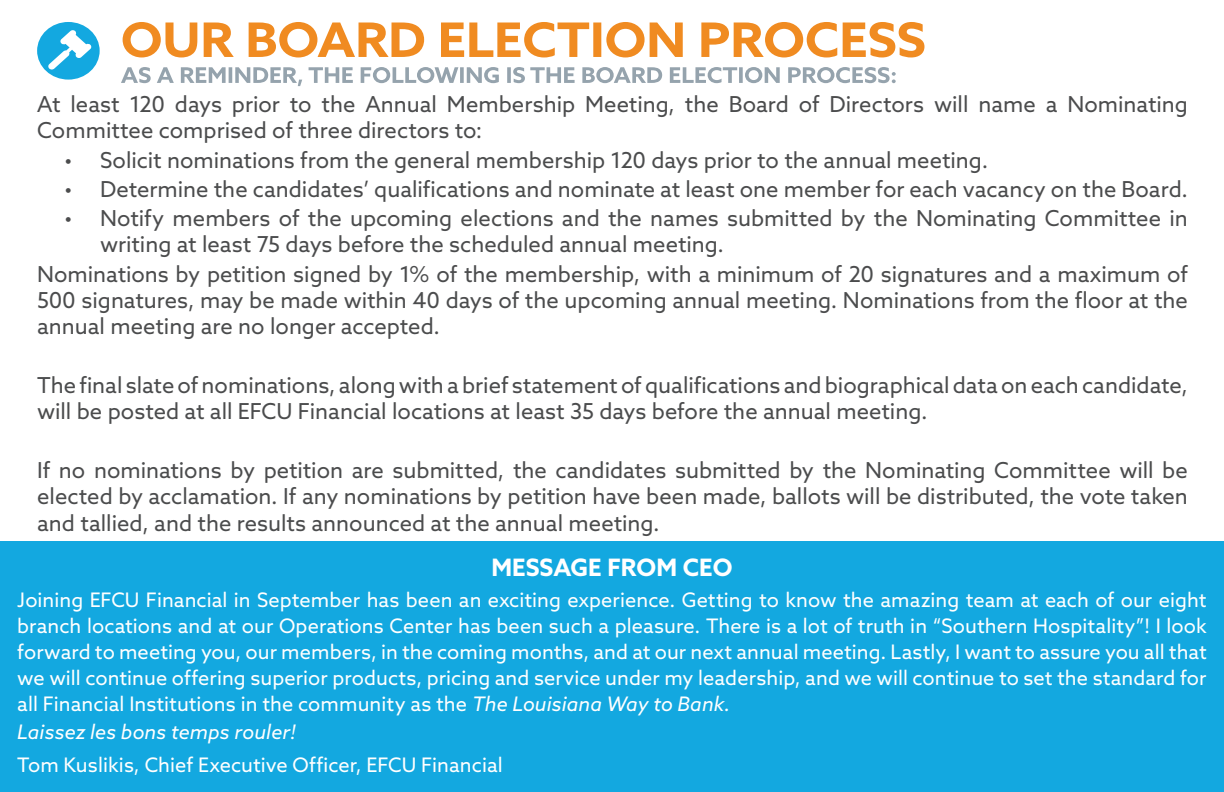
<style>
.page{position:relative;width:1224px;height:792px;background:#fff}
.page>*{position:absolute;margin:0;border:0;box-sizing:border-box;transform-origin:0 0}
.t1{font:700 24px "Azo Sans";color:#fff}
.t2{font:22px/26.4px "Azo Sans";color:#4b4c4d}
.t3{font:20px/26px "Azo Sans";letter-spacing:.005em;color:#fff;text-align:justify}
.t4{font:italic 20px "Azo Sans";letter-spacing:.005em;color:#fff}
.s1{font-style:italic}
</style>
<div class="page">
<div style="left:0;top:541px;width:1224px;height:251px;background:#13a8e0"></div>
<svg style="left:121px;top:67px;width:775px;height:19px"></svg>
<svg style="left:123px;top:22px;width:801px;height:35px"></svg>
<div style="left:37px;top:22px;width:63px;height:58px;background:#13a8e0;border-radius:50%"></div>
<svg style="left:48px;top:30px;width:44px;height:40px"></svg>
<p class="t2" style="left:37px;top:91px;width:1152px">At least 120 days prior to the Annual Membership Meeting, the Board of Directors will name a Nominating<br>Committee comprised of three directors to:</p>
<p class="t2" style="left:64px;top:146px;width:926px">• Solicit nominations from the general membership 120 days prior to the annual meeting.</p>
<p class="t2" style="left:64px;top:175px;width:1125px">• Determine the candidates’ qualifications and nominate at least one member for each vacancy on the Board.</p>
<p class="t2" style="left:100px;top:205px;width:1089px;text-indent:-36px">• Notify members of the upcoming elections and the names submitted by the Nominating Committee in writing at least 75 days before the scheduled annual meeting.</p>
<p class="t2" style="left:37px;top:260px;width:1152px;text-align:justify">Nominations by petition signed by 1% of the membership, with a minimum of 20 signatures and a maximum of 500 signatures, may be made within 40 days of the upcoming annual meeting. Nominations from the floor at the annual meeting are no longer accepted.</p>
<p class="t2" style="left:37px;top:372px;width:1152px">The final slate of nominations, along with a brief statement of qualifications and biographical data on each candidate, will be posted at all EFCU Financial locations at least 35 days before the annual meeting.</p>
<p class="t2" style="left:37px;top:456px;width:1152px;text-align:justify">If no nominations by petition are submitted, the candidates submitted by the Nominating Committee will be elected by acclamation. If any nominations by petition have been made, ballots will be distributed, the vote taken and tallied, and the results announced at the annual meeting.</p>
<p class="t1" style="left:492px;top:551px;width:242px">MESSAGE FROM CEO</p>
<p class="t3" style="left:17px;top:586px;width:1191px">Joining EFCU Financial in September has been an exciting experience. Getting to know the amazing team at each of our eight branch locations and at our Operations Center has been such a pleasure. There is a lot of truth in “Southern Hospitality”! I look forward to meeting you, our members, in the coming months, and at our next annual meeting. Lastly, I want to assure you all that we will continue offering superior products, pricing and service under my leadership, and we will continue to set the standard for all Financial Institutions in the community as the <span class="s1">The Louisiana Way to Bank.</span></p>
<p class="t4" style="left:17px;top:719px;width:280px">Laissez les bons temps rouler!</p>
<p class="t3" style="left:17px;top:751px;width:487px">Tom Kuslikis, Chief Executive Officer, EFCU Financial</p>
</div>
